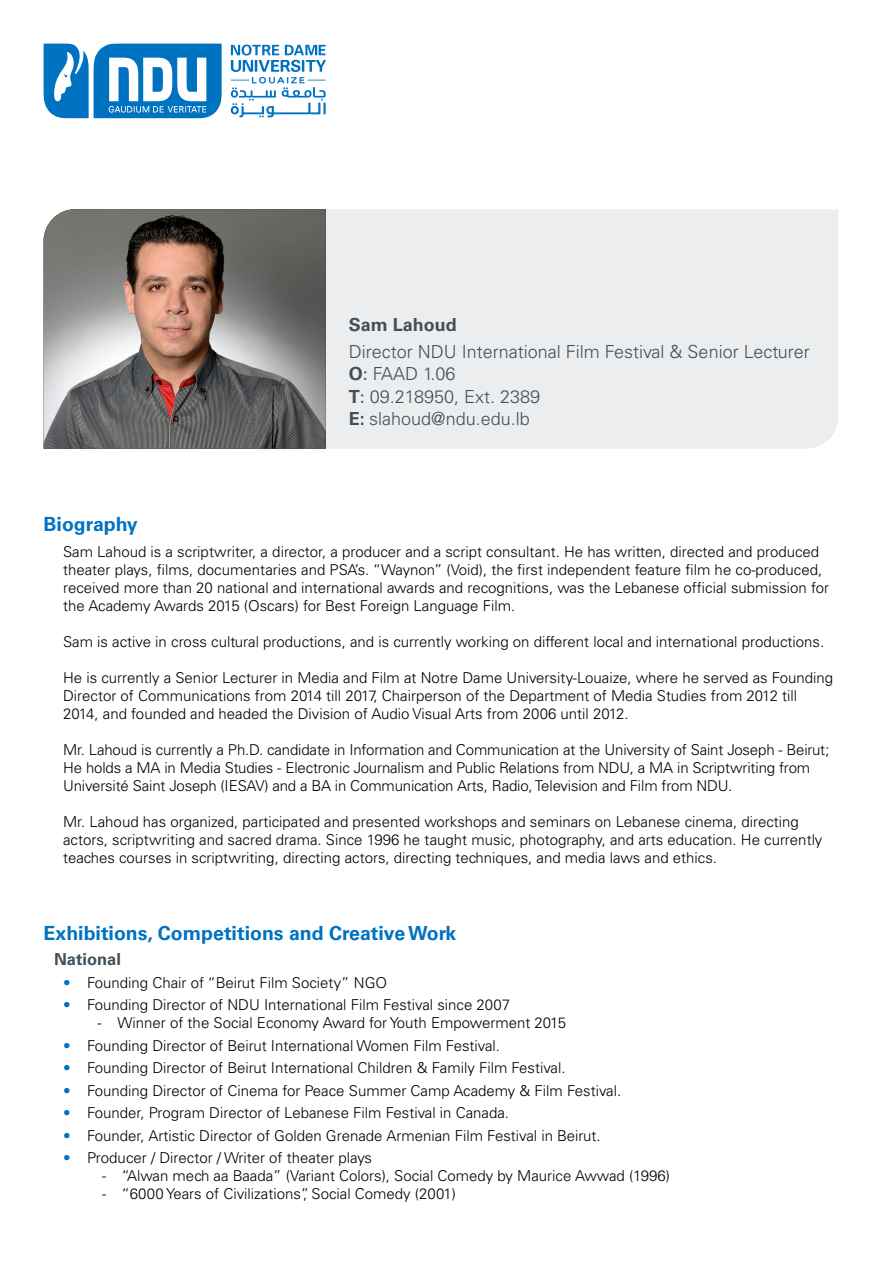
<style>
.page{position:relative;width:893px;height:1263px;background:#fff}
.page>*{position:absolute;margin:0;border:0;box-sizing:border-box;transform-origin:0 0}
.t1{font:700 19.5px "Univers";color:#0072c2}
.t2{font:300 18px/22.5px "Univers";color:#40505a}
.t3{font:700 18px "Univers";color:#40505a}
.t4{font:700 16.5px "Univers";color:#40505a}
.t5{font:300 15px/18px "Univers";color:#000}
.s1{font-weight:700}
.s2{font-family:"Avenir";font-weight:400}
.s3{color:#0072c2}
</style>
<div class="page">
<div style="left:326px;top:209px;width:512px;height:240px;background:#ecedee"></div>
<svg style="left:44px;top:44px;width:282px;height:74px"></svg>
<img style="left:44px;top:209px;width:282px;height:240px">
<p class="t3" style="left:349px;top:314px;width:110px">Sam Lahoud</p>
<p class="t2" style="left:349px;top:340px;width:463px">Director NDU International Film Festival &amp; Senior Lecturer<br><span class="s1">O</span><span class="s2">:</span> FAAD 1.06<br><span class="s1">T</span><span class="s2">:</span> 09.218950, Ext. 2389<br><span class="s1">E:</span> slahoud@ndu.edu.lb</p>
<h1 class="t1" style="left:44px;top:513px;width:96px">Biography</h1>
<p class="t5" style="left:63px;top:543px;width:767px">Sam Lahoud is a scriptwriter, a director, a producer and a script consultant. He has written, directed and produced theater plays, films, documentaries and PSA’s. “Waynon” (Void), the first independent feature film he co-produced, received more than 20 national and international awards and recognitions, was the Lebanese official submission for the Academy Awards 2015 (Oscars) for Best Foreign Language Film.</p>
<p class="t5" style="left:63px;top:633px;width:763px">Sam is active in cross cultural productions, and is currently working on different local and international productions.</p>
<p class="t5" style="left:63px;top:669px;width:771px">He is currently a Senior Lecturer in Media and Film at Notre Dame University-Louaize, where he served as Founding<br>Director of Communications from 2014 till 2017, Chairperson of the Department of Media Studies from 2012 till<br>2014, and founded and headed the Division of Audio Visual Arts from 2006 until 2012.</p>
<p class="t5" style="left:63px;top:741px;width:768px">Mr. Lahoud is currently a Ph.D. candidate in Information and Communication at the University of Saint Joseph - Beirut;<br>He holds a MA in Media Studies - Electronic Journalism and Public Relations from NDU, a MA in Scriptwriting from<br>Université Saint Joseph (IESAV) and a BA in Communication Arts, Radio, Television and Film from NDU.</p>
<p class="t5" style="left:63px;top:813px;width:761px">Mr. Lahoud has organized, participated and presented workshops and seminars on Lebanese cinema, directing actors, scriptwriting and sacred drama. Since 1996 he taught music, photography, and arts education. He currently teaches courses in scriptwriting, directing actors, directing techniques, and media laws and ethics.</p>
<h1 class="t1" style="left:44px;top:921px;width:414px">Exhibitions, Competitions and Creative Work</h1>
<p class="t4" style="left:54px;top:949px;width:68px">National</p>
<p class="t5" style="left:63px;top:973px;width:326px"><span class="s3">•</span> Founding Chair of “Beirut Film Society” NGO</p>
<p class="t5" style="left:63px;top:996px;width:449px"><span class="s3">•</span> Founding Director of NDU International Film Festival since 2007</p>
<p class="t5" style="left:98px;top:1014px;width:470px">- Winner of the Social Economy Award for Youth Empowerment 2015</p>
<p class="t5" style="left:63px;top:1036px;width:438px"><span class="s3">•</span> Founding Director of Beirut International Women Film Festival.</p>
<p class="t5" style="left:63px;top:1059px;width:504px"><span class="s3">•</span> Founding Director of Beirut International Children &amp; Family Film Festival.</p>
<p class="t5" style="left:63px;top:1081px;width:560px"><span class="s3">•</span> Founding Director of Cinema for Peace Summer Camp Academy &amp; Film Festival.</p>
<p class="t5" style="left:63px;top:1104px;width:447px"><span class="s3">•</span> Founder, Program Director of Lebanese Film Festival in Canada.</p>
<p class="t5" style="left:63px;top:1126px;width:539px"><span class="s3">•</span> Founder, Artistic Director of Golden Grenade Armenian Film Festival in Beirut.</p>
<p class="t5" style="left:63px;top:1149px;width:310px"><span class="s3">•</span> Producer / Director / Writer of theater plays</p>
<p class="t5" style="left:102px;top:1167px;width:569px">- “Alwan mech aa Baada” (Variant Colors), Social Comedy by Maurice Awwad (1996)</p>
<p class="t5" style="left:102px;top:1185px;width:355px">- “6000 Years of Civilizations”, Social Comedy (2001)</p>
</div>
